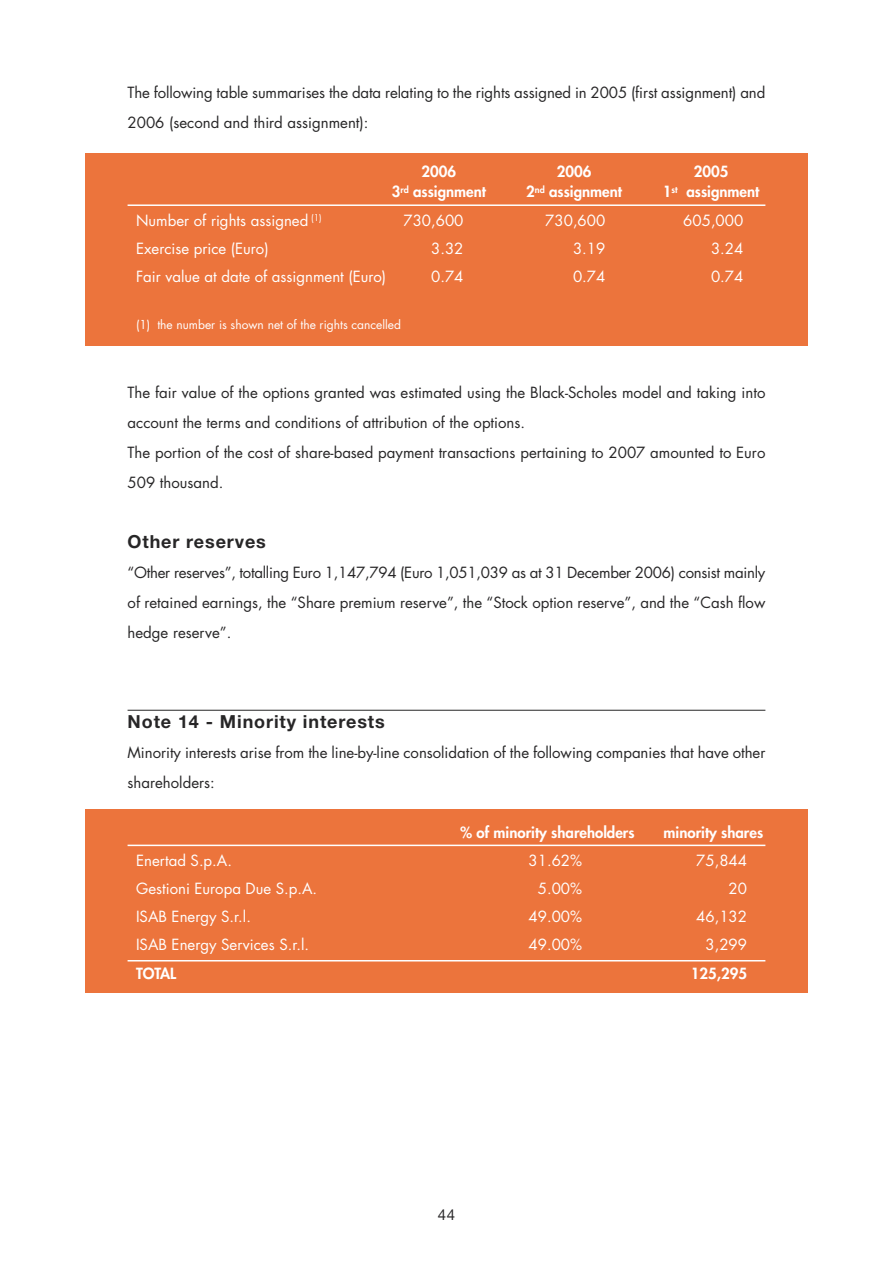
<style>
.page{position:relative;width:893px;height:1263px;background:#fff}
.page>*{position:absolute;margin:0;border:0;box-sizing:border-box;transform-origin:0 0}
.t1{font:700 18px "Helvetica Neue";letter-spacing:.05em;color:#272627}
.t2{font:15px/30px "Futura";color:#272627}
.t3{font:15px "Futura";color:#fff}
.t4{font:800 15px "Futura";color:#fff}
.t5{font:15px "Helvetica Neue";color:#272627}
.t6{font:12px "Futura";color:#fff}
</style>
<div class="page">
<div style="left:85px;top:154px;width:723px;height:192px;background:#ec743c"></div>
<div style="left:85px;top:809px;width:723px;height:184px;background:#ec743c"></div>
<hr style="left:128px;top:204px;width:637px;height:2px;background:#fff">
<hr style="left:128px;top:710px;width:637px;height:1px;background:#272627">
<hr style="left:128px;top:845px;width:637px;height:1px;background:#fff">
<hr style="left:128px;top:960px;width:637px;height:1px;background:#fff">
<p class="t2" style="left:128px;top:78px;width:639px">The following table summarises the data relating to the rights assigned in 2005 (first assignment) and<br>2006 (second and third assignment):</p>
<p class="t4" style="left:421px;top:165px;width:36px">2006</p>
<p class="t4" style="left:557px;top:165px;width:36px">2006</p>
<p class="t4" style="left:694px;top:165px;width:36px">2005</p>
<p class="t4" style="left:392px;top:185px;width:96px">3<sup>rd</sup> assignment</p>
<p class="t4" style="left:526px;top:185px;width:97px">2<sup>nd</sup> assignment</p>
<p class="t4" style="left:663px;top:185px;width:98px">1<sup>st</sup> assignment</p>
<p class="t3" style="left:136px;top:213px;width:187px">Number of rights assigned <sup>(1)</sup></p>
<p class="t3" style="left:403px;top:213px;width:62px">730,600</p>
<p class="t3" style="left:545px;top:213px;width:62px">730,600</p>
<p class="t3" style="left:683px;top:213px;width:62px">605,000</p>
<p class="t3" style="left:136px;top:241px;width:134px">Exercise price (Euro)</p>
<p class="t3" style="left:431px;top:241px;width:34px">3.32</p>
<p class="t3" style="left:573px;top:241px;width:34px">3.19</p>
<p class="t3" style="left:711px;top:241px;width:34px">3.24</p>
<p class="t3" style="left:136px;top:270px;width:252px">Fair value at date of assignment (Euro)</p>
<p class="t3" style="left:431px;top:270px;width:34px">0.74</p>
<p class="t3" style="left:573px;top:270px;width:34px">0.74</p>
<p class="t3" style="left:711px;top:270px;width:34px">0.74</p>
<p class="t6" style="left:136px;top:319px;width:266px">(1) the number is shown net of the rights cancelled</p>
<p class="t2" style="left:128px;top:378px;width:639px">The fair value of the options granted was estimated using the Black-Scholes model and taking into account the terms and conditions of attribution of the options.<br>The portion of the cost of share-based payment transactions pertaining to 2007 amounted to Euro 509 thousand.</p>
<p class="t1" style="left:128px;top:535px;width:140px">Other reserves</p>
<p class="t2" style="left:128px;top:558px;width:639px;text-align:justify">“Other reserves”, totalling Euro 1,147,794 (Euro 1,051,039 as at 31 December 2006) consist mainly of retained earnings, the “Share premium reserve”, the “Stock option reserve”, and the “Cash flow hedge reserve”.</p>
<p class="t1" style="left:128px;top:715px;width:259px">Note 14 - Minority interests</p>
<p class="t2" style="left:128px;top:738px;width:639px">Minority interests arise from the line-by-line consolidation of the following companies that have other shareholders:</p>
<p class="t4" style="left:461px;top:825px;width:175px">% of minority shareholders</p>
<p class="t4" style="left:664px;top:825px;width:101px">minority shares</p>
<p class="t3" style="left:136px;top:853px;width:97px">Enertad S.p.A.</p>
<p class="t3" style="left:529px;top:853px;width:55px">31.62%</p>
<p class="t3" style="left:696px;top:853px;width:52px">75,844</p>
<p class="t3" style="left:136px;top:882px;width:183px">Gestioni Europa Due S.p.A.</p>
<p class="t3" style="left:538px;top:882px;width:46px">5.00%</p>
<p class="t3" style="left:729px;top:882px;width:20px">20</p>
<p class="t3" style="left:136px;top:910px;width:116px">ISAB Energy S.r.l.</p>
<p class="t3" style="left:529px;top:910px;width:55px">49.00%</p>
<p class="t3" style="left:696px;top:910px;width:52px">46,132</p>
<p class="t3" style="left:136px;top:938px;width:175px">ISAB Energy Services S.r.l.</p>
<p class="t3" style="left:529px;top:938px;width:55px">49.00%</p>
<p class="t3" style="left:705px;top:938px;width:43px">3,299</p>
<p class="t4" style="left:136px;top:966px;width:42px">TOTAL</p>
<p class="t4" style="left:691px;top:966px;width:58px">125,295</p>
<p class="t5" style="left:438px;top:1209px;width:19px">44</p>
</div>
